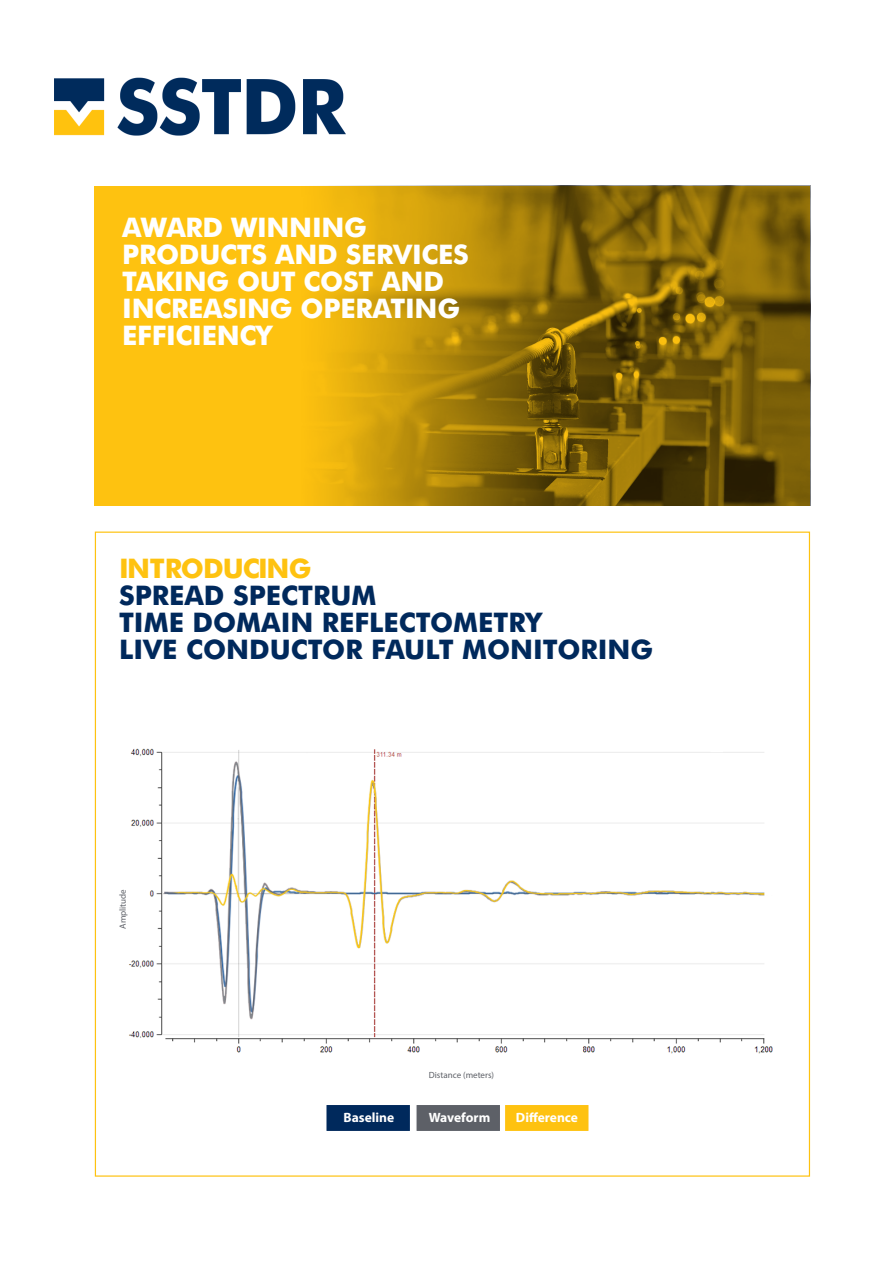
<style>
.page{position:relative;width:893px;height:1263px;background:#fff}
.page>*{position:absolute;margin:0;border:0;box-sizing:border-box;transform-origin:0 0}
.t1{font:800 27px "Futura BT";letter-spacing:-.01em;color:#fff}
.t2{font:800 27px "Futura BT";color:#00295c}
.t3{font:800 27px "Futura BT";letter-spacing:-.04em;color:#fec210}
.t4{font:700 13.5px "Myriad Pro";color:#fff}
.t5{font:9px "Myriad Pro";color:#5d6067}
</style>
<div class="page">
<div style="left:95px;top:186px;width:715px;height:320px;background:#fec210"></div>
<img style="left:319px;top:186px;width:491px;height:320px">
<img style="left:54px;top:77px;width:292px;height:59px">
<img style="left:129px;top:748px;width:644px;height:306px">
<div style="left:504px;top:1103px;width:86px;height:29px;background:#fec210;border:2px solid #fff"></div>
<div style="left:325px;top:1103px;width:86px;height:29px;background:#00295c;border:2px solid #fff"></div>
<div style="left:415px;top:1103px;width:86px;height:29px;background:#5d6067;border:2px solid #fff"></div>
<p class="t1" style="left:122px;top:210px;width:246px">AWARD WINNING</p>
<p class="t1" style="left:122px;top:237px;width:348px">PRODUCTS AND SERVICES</p>
<p class="t1" style="left:122px;top:264px;width:323px">TAKING OUT COST AND</p>
<p class="t1" style="left:122px;top:291px;width:339px">INCREASING OPERATING</p>
<p class="t1" style="left:122px;top:318px;width:151px">EFFICIENCY</p>
<p class="t3" style="left:119px;top:551px;width:194px">INTRODUCING</p>
<p class="t2" style="left:119px;top:578px;width:259px">SPREAD SPECTRUM</p>
<p class="t2" style="left:119px;top:605px;width:424px">TIME DOMAIN REFLECTOMETRY</p>
<p class="t2" style="left:119px;top:632px;width:536px">LIVE CONDUCTOR FAULT MONITORING</p>
<p class="t5" style="left:117px;top:929px;width:41px;rotate:-90deg">Amplitude</p>
<p class="t5" style="left:429px;top:1070px;width:67px">Distance (meters)</p>
<p class="t4" style="left:344px;top:1109px;width:52px">Baseline</p>
<p class="t4" style="left:429px;top:1109px;width:63px">Waveform</p>
<p class="t4" style="left:516px;top:1109px;width:64px">Difference</p>
</div>
